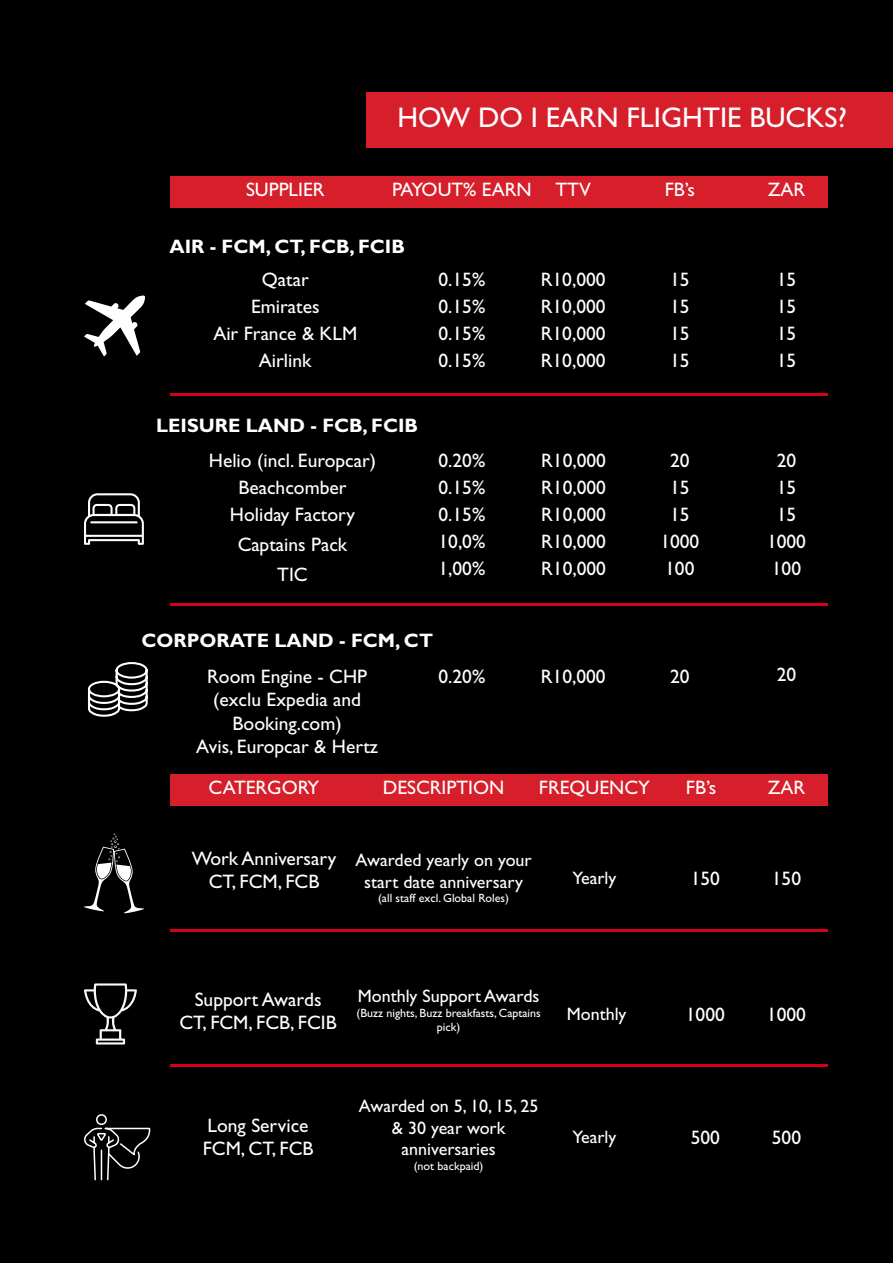
<style>
.page{position:relative;width:893px;height:1263px;background:#000}
.page>*{position:absolute;margin:0;border:0;box-sizing:border-box;transform-origin:0 0}
.t1{font:28.5px "Gill Sans Std";color:#fff}
.t2{font:19.5px/27px "Gill Sans Std";color:#fff;text-align:center}
.t3{font:700 19.5px "Gill Sans Std";color:#fff}
.t4{font:18px/21.6px "Gill Sans Std";color:#fff;text-align:center}
.t5{font:12px/14.4px "Gill Sans Std";color:#fff;text-align:center}
</style>
<div class="page">
<div style="left:366px;top:92px;width:527px;height:56px;background:#d61f2b"></div>
<hr style="left:170px;top:393px;width:658px;height:2px;background:#d40119">
<div style="left:170px;top:176px;width:658px;height:31px;background:#d61f2b"></div>
<hr style="left:170px;top:603px;width:658px;height:3px;background:#d40119">
<svg style="left:87px;top:662px;width:61px;height:55px"></svg>
<div style="left:170px;top:775px;width:658px;height:31px;background:#d61f2b"></div>
<hr style="left:170px;top:929px;width:658px;height:3px;background:#d40119">
<hr style="left:170px;top:1064px;width:658px;height:2px;background:#d40119">
<svg style="left:84px;top:295px;width:61px;height:62px"></svg>
<svg style="left:84px;top:493px;width:60px;height:52px"></svg>
<hr style="left:90px;top:521px;width:48px;height:2px;background:#fff">
<svg style="left:84px;top:833px;width:60px;height:80px"></svg>
<svg style="left:84px;top:983px;width:53px;height:61px"></svg>
<svg style="left:84px;top:1114px;width:67px;height:67px"></svg>
<h1 class="t1" style="left:397px;top:101px;width:451px">HOW DO I EARN FLIGHTIE BUCKS?</h1>
<p class="t2" style="left:246px;top:176px;width:80px">SUPPLIER</p>
<p class="t2" style="left:392px;top:176px;width:200px">PAYOUT% EARN TTV</p>
<p class="t2" style="left:665px;top:176px;width:32px">FB’s</p>
<p class="t2" style="left:768px;top:176px;width:39px">ZAR</p>
<p class="t3" style="left:169px;top:235px;width:237px">AIR - FCM, CT, FCB, FCIB</p>
<p class="t2" style="left:213px;top:266px;width:145px">Qatar<br>Emirates<br>Air France &amp; KLM<br>Airlink</p>
<p class="t2" style="left:438px;top:266px;width:48px;text-align:justify">0.15% 0.15% 0.15% 0.15%</p>
<p class="t2" style="left:541px;top:266px;width:66px;text-align:justify">R10,000<br>R10,000<br>R10,000<br>R10,000</p>
<p class="t2" style="left:670px;top:266px;width:21px;text-align:justify">15<br>15<br>15<br>15</p>
<p class="t2" style="left:777px;top:266px;width:21px;text-align:justify">15<br>15<br>15<br>15</p>
<p class="t3" style="left:156px;top:414px;width:264px">LEISURE LAND - FCB, FCIB</p>
<p class="t2" style="left:209px;top:447px;width:169px">Helio (incl. Europcar)<br>Beachcomber<br>Holiday Factory</p>
<p class="t2" style="left:238px;top:529px;width:111px;line-height:30px">Captains Pack<br>TIC</p>
<p class="t2" style="left:438px;top:447px;width:48px;text-align:justify">0.20% 0.15% 0.15% 10,0% 1,00%</p>
<p class="t2" style="left:541px;top:447px;width:66px;text-align:justify">R10,000<br>R10,000<br>R10,000<br>R10,000<br>R10,000</p>
<p class="t2" style="left:660px;top:447px;width:40px">20<br>15<br>15<br>1000<br>100</p>
<p class="t2" style="left:767px;top:447px;width:40px">20<br>15<br>15<br>1000<br>100</p>
<p class="t3" style="left:141px;top:628px;width:293px">CORPORATE LAND - FCM, CT</p>
<p class="t2" style="left:196px;top:665px;width:183px;line-height:23.4px">Room Engine - CHP (exclu Expedia and<br>Booking.com)<br>Avis, Europcar &amp; Hertz</p>
<p class="t2" style="left:438px;top:663px;width:48px">0.20%</p>
<p class="t2" style="left:541px;top:663px;width:66px">R10,000</p>
<p class="t2" style="left:670px;top:663px;width:21px">20</p>
<p class="t2" style="left:777px;top:661px;width:21px">20</p>
<p class="t2" style="left:209px;top:774px;width:112px">CATERGORY</p>
<p class="t2" style="left:383px;top:774px;width:123px">DESCRIPTION</p>
<p class="t2" style="left:539px;top:774px;width:113px">FREQUENCY</p>
<p class="t2" style="left:686px;top:774px;width:32px">FB’s</p>
<p class="t2" style="left:768px;top:774px;width:39px">ZAR</p>
<p class="t2" style="left:192px;top:847px;width:146px;line-height:23.4px">Work Anniversary<br>CT, FCM, FCB</p>
<p class="t4" style="left:355px;top:849px;width:178px">Awarded yearly on your start date anniversary</p>
<p class="t5" style="left:378px;top:891px;width:133px">(all staff excl. Global Roles)</p>
<p class="t4" style="left:573px;top:867px;width:45px">Yearly</p>
<p class="t2" style="left:691px;top:865px;width:31px">150</p>
<p class="t2" style="left:772px;top:865px;width:31px">150</p>
<p class="t2" style="left:179px;top:987px;width:159px;line-height:23.4px">Support Awards<br>CT, FCM, FCB, FCIB</p>
<p class="t4" style="left:358px;top:985px;width:183px">Monthly Support Awards</p>
<p class="t5" style="left:356px;top:1005px;width:186px">(Buzz nights, Buzz breakfasts, Captains pick)</p>
<p class="t4" style="left:567px;top:1003px;width:61px">Monthly</p>
<p class="t2" style="left:686px;top:1001px;width:40px">1000</p>
<p class="t2" style="left:767px;top:1001px;width:40px">1000</p>
<p class="t2" style="left:203px;top:1113px;width:112px;line-height:23.4px;text-align:left">Long Service<br>FCM, CT, FCB</p>
<p class="t4" style="left:359px;top:1095px;width:181px">Awarded on 5, 10, 15, 25 &amp; 30 year work anniversaries</p>
<p class="t5" style="left:414px;top:1158px;width:71px">(not backpaid)</p>
<p class="t4" style="left:573px;top:1126px;width:45px">Yearly</p>
<p class="t2" style="left:691px;top:1124px;width:31px">500</p>
<p class="t2" style="left:772px;top:1124px;width:31px">500</p>
</div>
